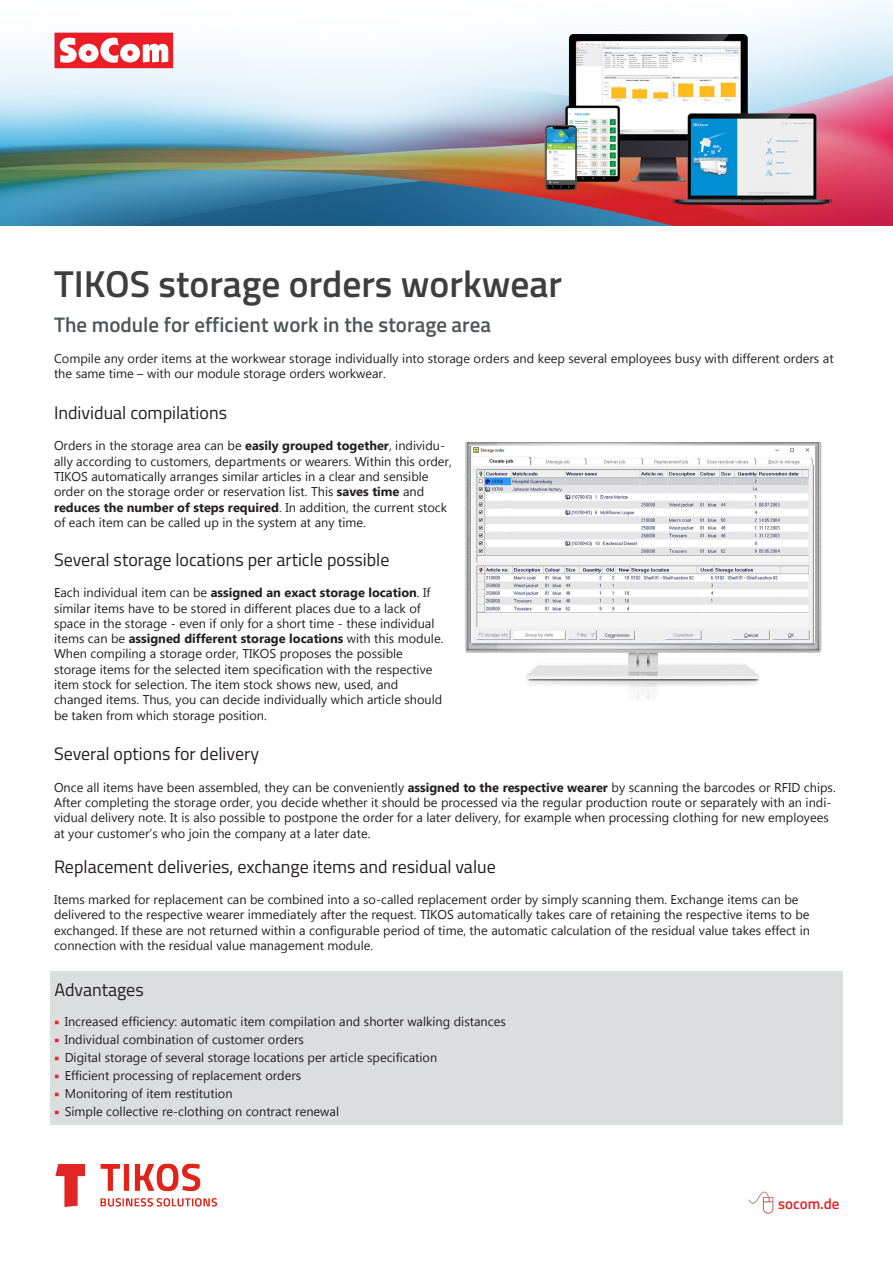
<style>
.page{position:relative;width:893px;height:1263px;background:#fff}
.page>*{position:absolute;margin:0;border:0;box-sizing:border-box;transform-origin:0 0}
.t1{font:600 37.5px "Titillium Web";color:#3e3e3f}
.t2{font:600 21px "Titillium Web";color:#4d5757}
.t3{font:18px "Titillium Web";color:#231f20}
.t4{font:600 15px "Titillium Web";color:#e32626}
.t5{font:12.75px/15.3px "Gadugi";color:#231f20}
.s1{font-weight:700}
.s2{font-family:"Titillium Web";font-weight:900;color:#ee1d23}
</style>
<div class="page">
<img style="left:0;top:0;width:893px;height:225px">
<img style="left:55px;top:1163px;width:162px;height:44px">
<div style="left:50px;top:972px;width:793px;height:153px;background:#dcdddf"></div>
<img style="left:748px;top:1191px;width:25px;height:22px">
<img style="left:465px;top:442px;width:357px;height:257px">
<p class="t1" style="left:54px;top:256px;width:510px">TIKOS storage orders workwear</p>
<p class="t2" style="left:54px;top:308px;width:439px">The module for efficient work in the storage area</p>
<p class="t5" style="left:54px;top:351px;width:781px">Compile any order items at the workwear storage individually into storage orders and keep several employees busy with different orders at the same time – with our module storage orders workwear.</p>
<p class="t3" style="left:54px;top:399px;width:175px">Individual compilations</p>
<p class="t5" style="left:54px;top:438px;width:399px">Orders in the storage area can be <span class="s1">easily grouped together</span>, individu&shy;ally according to customers, departments or wearers. Within this order, TIKOS automatically arranges similar articles in a clear and sensible order on the storage order or reservation list. This <span class="s1">saves time</span> and <span class="s1">reduces the number of steps required</span>. In addition, the current stock of each item can be called up in the system at any time.</p>
<p class="t3" style="left:54px;top:546px;width:337px">Several storage locations per article possible</p>
<p class="t5" style="left:54px;top:585px;width:391px">Each individual item can be <span class="s1">assigned an exact storage location</span>. If similar items have to be stored in different places due to a lack of space in the storage - even if only for a short time - these individual items can be <span class="s1">assigned different storage locations</span> with this module.<br>When compiling a storage order, TIKOS proposes the possible storage items for the selected item specification with the respective item stock for selection. The item stock shows new, used, and changed items. Thus, you can decide individually which article should be taken from which storage position.</p>
<p class="t3" style="left:54px;top:741px;width:207px">Several options for delivery</p>
<p class="t5" style="left:54px;top:780px;width:783px">Once all items have been assembled, they can be conveniently <span class="s1">assigned to the respective wearer</span> by scanning the barcodes or RFID chips.<br>After completing the storage order, you decide whether it should be processed via the regular production route or separately with an indi&shy;vidual delivery note. It is also possible to postpone the order for a later delivery, for example when processing clothing for new employees at your customer’s who join the company at a later date.</p>
<p class="t3" style="left:54px;top:853px;width:443px">Replacement deliveries, exchange items and residual value</p>
<p class="t5" style="left:54px;top:892px;width:757px">Items marked for replacement can be combined into a so-called replacement order by simply scanning them. Exchange items can be delivered to the respective wearer immediately after the request. TIKOS automatically takes care of retaining the respective items to be exchanged. If these are not returned within a configurable period of time, the automatic calculation of the residual value takes effect in connection with the residual value management module.</p>
<p class="t3" style="left:54px;top:977px;width:91px">Advantages</p>
<p class="t5" style="left:54px;top:1014px;width:453px"><span class="s2">•</span> Increased efficiency: automatic item compilation and shorter walking distances</p>
<p class="t5" style="left:54px;top:1032px;width:251px"><span class="s2">•</span> Individual combination of customer orders</p>
<p class="t5" style="left:54px;top:1050px;width:384px"><span class="s2">•</span> Digital storage of several storage locations per article specification</p>
<p class="t5" style="left:54px;top:1068px;width:248px"><span class="s2">•</span> Efficient processing of replacement orders</p>
<p class="t5" style="left:54px;top:1086px;width:180px"><span class="s2">•</span> Monitoring of item restitution</p>
<p class="t5" style="left:54px;top:1104px;width:286px"><span class="s2">•</span> Simple collective re-clothing on contract renewal</p>
<p class="t4" style="left:778px;top:1192px;width:63px">socom.de</p>
</div>
